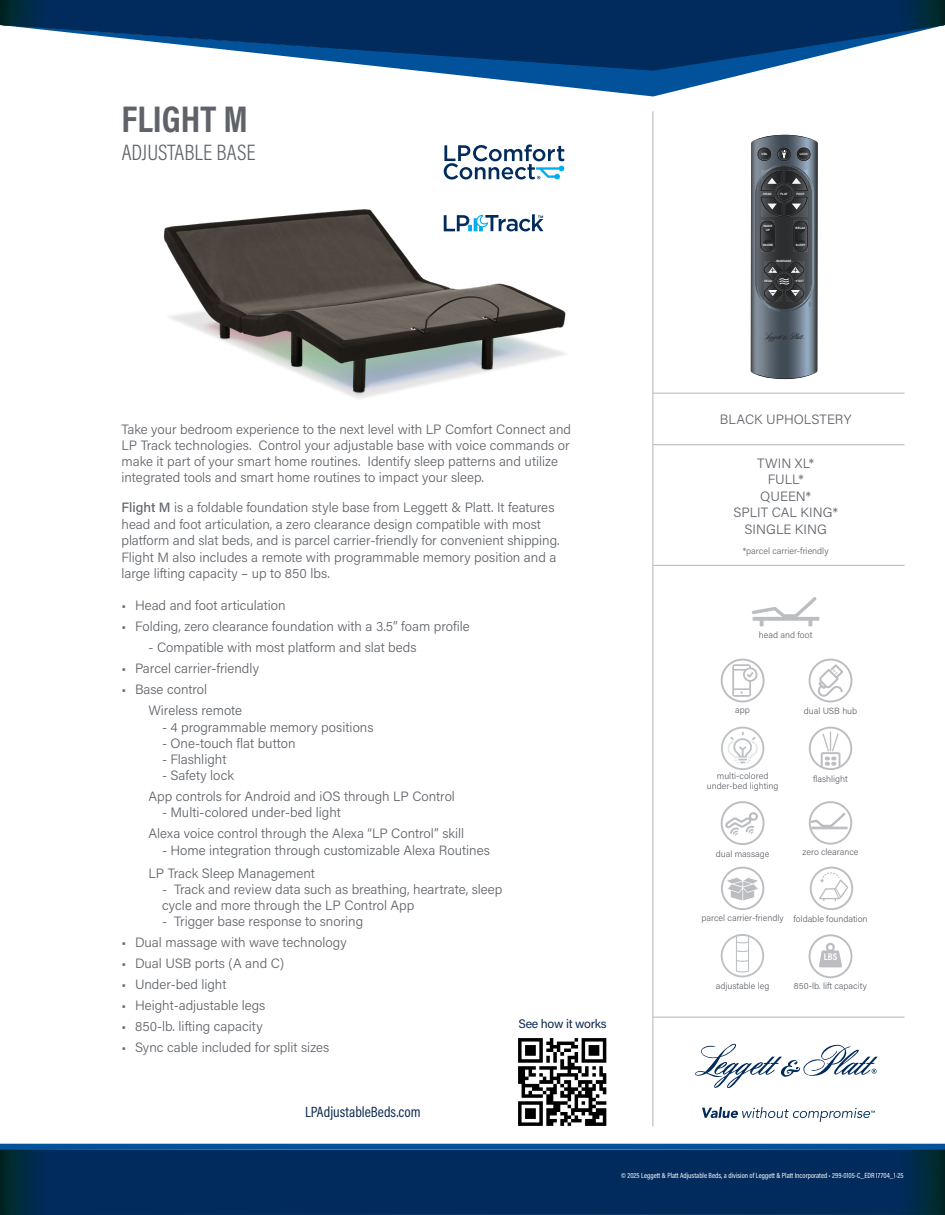
<style>
.page{position:relative;width:945px;height:1215px;background:#fff}
.page>*{position:absolute;margin:0;border:0;box-sizing:border-box;transform-origin:0 0}
.base_name{font:700 37.5px "Acumin Pro Cond";color:#5f6369}
.base_name-2{font:300 22.5px "Acumin Pro Cond";color:#5f6369}
.base_name-3{font:15px "Acumin Pro Cond";color:#0e2c52}
.feature_body{font:300 13.5px/16.2px "Acumin Pro";color:#5f6369}
.feature_heading{font:300 13.5px "Acumin Pro";color:#5f6369}
.table_body{font:300 13.5px "Acumin Pro";color:#5f6369}
.color{font:300 13.5px "Acumin Pro";color:#5f6369}
.base_name-4{font:12.3px "Acumin Pro";letter-spacing:-.025em;color:#0e2c52}
.t1{font:700 9.75px "Acumin Pro Cond";color:#fff}
.icon_text{font:300 9px "Acumin Pro";color:#5f6369}
.feature_body-2{font:300 9px "Acumin Pro";color:#5f6369}
.feature_body-3{font:7.5px "Acumin Pro Cond";color:#fff}
.t2{font:700 3px/3.4px "Arial";color:#fff;text-align:center}
.s1{font-weight:500}
</style>
<div class="page">
<svg style="left:695px;top:1043px;width:183px;height:45px"></svg>
<svg style="left:702px;top:1107px;width:173px;height:15px"></svg>
<svg style="left:421px;top:71px;width:336px;height:25px"></svg>
<div style="left:0;top:1144px;width:945px;height:6px;background:#01529a"></div>
<img style="left:163px;top:144px;width:403px;height:255px">
<div style="left:0;top:1150px;width:945px;height:65px;background:#002b5c"></div>
<svg style="left:0;top:0;width:945px;height:71px;fill:#002b5c"></svg>
<svg style="left:752px;top:597px;width:67px;height:29px"></svg>
<svg style="left:721px;top:727px;width:43px;height:43px"></svg>
<svg style="left:809px;top:934px;width:43px;height:44px"></svg>
<div style="left:826px;top:943px;width:9px;height:9px;border:2px solid #bcbdc0;border-radius:50%"></div>
<svg style="left:809px;top:659px;width:43px;height:43px"></svg>
<svg style="left:721px;top:801px;width:44px;height:44px"></svg>
<svg style="left:721px;top:867px;width:43px;height:43px"></svg>
<svg style="left:809px;top:801px;width:43px;height:44px"></svg>
<svg style="left:810px;top:867px;width:43px;height:43px"></svg>
<svg style="left:809px;top:727px;width:43px;height:43px"></svg>
<svg style="left:721px;top:934px;width:43px;height:43px"></svg>
<hr style="left:652px;top:111px;width:1px;height:1015px;background:#b2b3b7">
<hr style="left:653px;top:1017px;width:251px;height:1px;background:#b2b3b7">
<hr style="left:653px;top:393px;width:251px;height:1px;background:#b2b3b7">
<hr style="left:653px;top:444px;width:251px;height:1px;background:#b2b3b7">
<hr style="left:653px;top:565px;width:251px;height:1px;background:#b2b3b7">
<svg style="left:721px;top:659px;width:44px;height:43px"></svg>
<img style="left:518px;top:1038px;width:89px;height:88px">
<img style="left:751px;top:135px;width:67px;height:244px">
<svg style="left:444px;top:145px;width:120px;height:35px"></svg>
<svg style="left:444px;top:214px;width:99px;height:17px"></svg>
<p class="base_name" style="left:122px;top:95px;width:128px">FLIGHT M</p>
<p class="base_name-2" style="left:122px;top:138px;width:135px">ADJUSTABLE BASE</p>
<p class="t2" style="left:762px;top:152px;width:8px">UBL</p>
<p class="t2" style="left:800px;top:152px;width:10px">LOCK</p>
<p class="t2" style="left:763px;top:192px;width:10px">HEAD</p>
<p class="t2" style="left:797px;top:192px;width:10px">FOOT</p>
<p class="t2" style="left:780px;top:192px;width:9px">FLAT</p>
<p class="t2" style="left:764px;top:225px;width:10px">WAKE<br>UP</p>
<p class="t2" style="left:763px;top:243px;width:12px">SNORE</p>
<p class="t2" style="left:796px;top:226px;width:11px">RELAX</p>
<p class="t2" style="left:796px;top:243px;width:11px">SLEEP</p>
<p class="t2" style="left:777px;top:260px;width:16px">MASSAGE</p>
<p class="t2" style="left:764px;top:280px;width:10px">HEAD</p>
<p class="t2" style="left:796px;top:280px;width:10px">FOOT</p>
<p class="feature_body" style="left:122px;top:420px;width:451px">Take your bedroom experience to the next level with LP Comfort Connect and LP Track technologies. Control your adjustable base with voice commands or make it part of your smart home routines. Identify sleep patterns and utilize integrated tools and smart home routines to impact your sleep.</p>
<p class="feature_body" style="left:122px;top:499px;width:440px"><span class="s1">Flight M</span> is a foldable foundation style base from Leggett &amp; Platt. It features head and foot articulation, a zero clearance design compatible with most platform and slat beds, and is parcel carrier-friendly for convenient shipping.<br>Flight M also includes a remote with programmable memory position and a large lifting capacity – up to 850 lbs.</p>
<p class="feature_heading" style="left:122px;top:596px;width:166px">• Head and foot articulation</p>
<p class="feature_heading" style="left:122px;top:617px;width:350px">• Folding, zero clearance foundation with a 3.5” foam profile</p>
<p class="feature_heading" style="left:148px;top:638px;width:270px">- Compatible with most platform and slat beds</p>
<p class="feature_heading" style="left:122px;top:659px;width:139px">• Parcel carrier-friendly</p>
<p class="feature_heading" style="left:122px;top:680px;width:87px">• Base control</p>
<p class="feature_body" style="left:148px;top:702px;width:95px">Wireless remote</p>
<p class="feature_body" style="left:162px;top:718px;width:213px">- 4 programmable memory positions</p>
<p class="feature_body" style="left:162px;top:735px;width:135px">- One-touch flat button</p>
<p class="feature_body" style="left:162px;top:751px;width:66px">- Flashlight</p>
<p class="feature_body" style="left:162px;top:767px;width:73px">- Safety lock</p>
<p class="feature_body" style="left:148px;top:788px;width:308px">App controls for Android and iOS through LP Control</p>
<p class="feature_body" style="left:162px;top:804px;width:180px">- Multi-colored under-bed light</p>
<p class="feature_body" style="left:148px;top:825px;width:317px">Alexa voice control through the Alexa “LP Control” skill</p>
<p class="feature_heading" style="left:162px;top:841px;width:330px">- Home integration through customizable Alexa Routines</p>
<p class="feature_body" style="left:148px;top:864px;width:168px">LP Track Sleep Management</p>
<p class="feature_body" style="left:162px;top:880px;width:342px">- Track and review data such as breathing, heartrate, sleep cycle and more through the LP Control App</p>
<p class="feature_body" style="left:162px;top:913px;width:203px">- Trigger base response to snoring</p>
<p class="feature_heading" style="left:122px;top:933px;width:227px">• Dual massage with wave technology</p>
<p class="feature_heading" style="left:122px;top:954px;width:164px">• Dual USB ports (A and C)</p>
<p class="feature_heading" style="left:122px;top:975px;width:106px">• Under-bed light</p>
<p class="feature_heading" style="left:122px;top:996px;width:145px">• Height-adjustable legs</p>
<p class="feature_heading" style="left:122px;top:1017px;width:143px">• 850-lb. lifting capacity</p>
<p class="feature_heading" style="left:122px;top:1038px;width:209px">• Sync cable included for split sizes</p>
<p class="base_name-4" style="left:519px;top:1015px;width:90px">See how it works</p>
<p class="base_name-3" style="left:305px;top:1102px;width:117px">LPAdjustableBeds.com</p>
<p class="color" style="left:720px;top:410px;width:133px">BLACK UPHOLSTERY</p>
<p class="table_body" style="left:757px;top:454px;width:58px">TWIN XL*</p>
<p class="table_body" style="left:768px;top:470px;width:37px">FULL*</p>
<p class="table_body" style="left:760px;top:487px;width:53px">QUEEN*</p>
<p class="table_body" style="left:733px;top:503px;width:106px">SPLIT CAL KING*</p>
<p class="table_body" style="left:745px;top:520px;width:84px">SINGLE KING</p>
<p class="feature_body-2" style="left:743px;top:545px;width:87px">*parcel carrier-friendly</p>
<p class="icon_text" style="left:759px;top:629px;width:55px">head and foot</p>
<p class="icon_text" style="left:735px;top:704px;width:16px">app</p>
<p class="icon_text" style="left:804px;top:705px;width:55px">dual USB hub</p>
<p class="icon_text" style="left:717px;top:769px;width:53px">multi-colored</p>
<p class="icon_text" style="left:707px;top:780px;width:73px">under-bed lighting</p>
<p class="icon_text" style="left:813px;top:772px;width:36px">flashlight</p>
<p class="icon_text" style="left:716px;top:847px;width:55px">dual massage</p>
<p class="icon_text" style="left:803px;top:845px;width:57px">zero clearance</p>
<p class="icon_text" style="left:701px;top:912px;width:84px">parcel carrier-friendly</p>
<p class="icon_text" style="left:793px;top:912px;width:76px">foldable foundation</p>
<p class="icon_text" style="left:716px;top:980px;width:55px">adjustable leg</p>
<p class="t1" style="left:824px;top:951px;width:15px">LBS</p>
<p class="icon_text" style="left:794px;top:980px;width:75px">850-lb. lift capacity</p>
<p class="feature_body-3" style="left:621px;top:1171px;width:284px">© 2025 Leggett &amp; Platt Adjustable Beds, a division of Leggett &amp; Platt Incorporated • 299-0105-C_EDR 17704_1-25</p>
</div>
